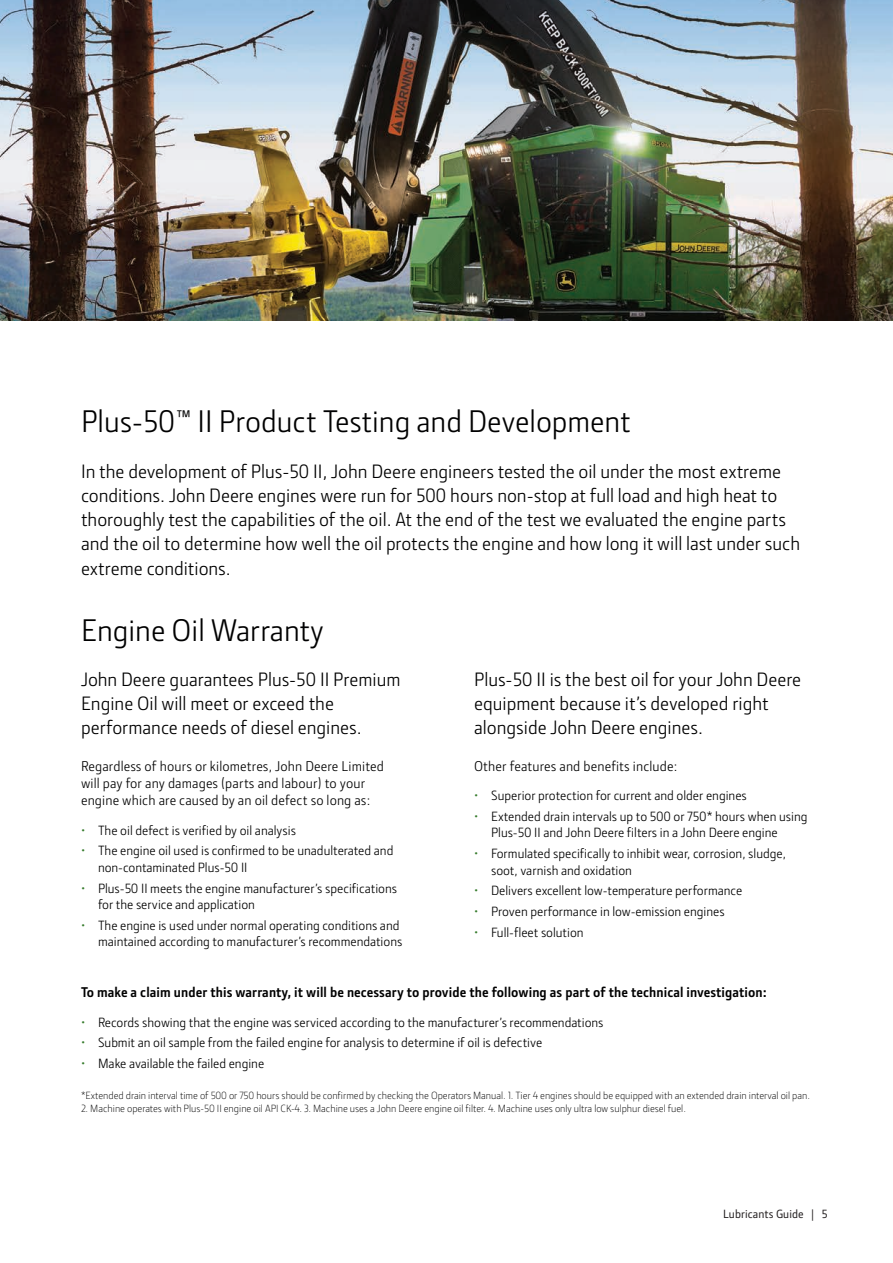
<style>
.page{position:relative;width:893px;height:1263px;background:#fff}
.page>*{position:absolute;margin:0;border:0;box-sizing:border-box;transform-origin:0 0}
.JD_-_21_pt_Headline{font:31.5px "JD Sans Pro";color:#000001}
.JD___Introduction_co{font:19.5px/24px "JD Sans Pro";color:#000001}
.JD3_-_Body_Copy{font:14.25px/17.2px "JD Sans Pro";letter-spacing:.01em;color:#000001}
.JD3_-_Body_Copy-2{font:700 14.25px "JD Sans Pro";letter-spacing:.01em;color:#000001}
.t1{font:13.5px/16.5px "JD Sans Pro";color:#000001}
.t2{font:500 12px "JD Sans Pro";letter-spacing:.01em;color:#231f20}
.t3{font:300 10.5px "JD Sans Pro";color:#000001}
.s1{font-size:15px;color:#357b2b}
</style>
<div class="page">
<img style="left:0;top:0;width:893px;height:320px">
<p class="JD_-_21_pt_Headline" style="left:81px;top:400px;width:551px">Plus-50™ II Product Testing and Development</p>
<p class="JD___Introduction_co" style="left:81px;top:459px;width:721px">In the development of Plus-50 II, John Deere engineers tested the oil under the most extreme conditions. John Deere engines were run for 500 hours non-stop at full load and high heat to thoroughly test the capabilities of the oil. At the end of the test we evaluated the engine parts and the oil to determine how well the oil protects the engine and how long it will last under such extreme conditions.</p>
<p class="JD_-_21_pt_Headline" style="left:81px;top:610px;width:244px">Engine Oil Warranty</p>
<p class="JD___Introduction_co" style="left:81px;top:667px;width:321px">John Deere guarantees Plus-50 II Premium<br>Engine Oil will meet or exceed the performance needs of diesel engines.</p>
<p class="JD3_-_Body_Copy" style="left:81px;top:757px;width:304px">Regardless of hours or kilometres, John Deere Limited will pay for any damages (parts and labour) to your engine which are caused by an oil defect so long as:</p>
<p class="t1" style="left:81px;top:821px;width:217px"><span class="s1">•</span> The oil defect is verified by oil analysis</p>
<p class="t1" style="left:98px;top:842px;width:297px;text-indent:-17px"><span class="s1">•</span> The engine oil used is confirmed to be unadulterated and non-contaminated Plus-50 II</p>
<p class="t1" style="left:98px;top:879px;width:301px;text-indent:-17px"><span class="s1">•</span> Plus-50 II meets the engine manufacturer’s specifications for the service and application</p>
<p class="t1" style="left:81px;top:917px;width:323px;text-align:right"><span class="s1">•</span> The engine is used under normal operating conditions and maintained according to manufacturer’s recommendations</p>
<p class="JD___Introduction_co" style="left:474px;top:667px;width:329px">Plus-50 II is the best oil for your John Deere equipment because it’s developed right alongside John Deere engines.</p>
<p class="JD3_-_Body_Copy" style="left:474px;top:757px;width:205px">Other features and benefits include:</p>
<p class="t1" style="left:474px;top:787px;width:274px"><span class="s1">•</span> Superior protection for current and older engines</p>
<p class="t1" style="left:491px;top:808px;width:318px;text-indent:-17px"><span class="s1">•</span> Extended drain intervals up to 500 or 750* hours when using<br>Plus-50 II and John Deere filters in a John Deere engine</p>
<p class="t1" style="left:491px;top:845px;width:296px;text-indent:-17px"><span class="s1">•</span> Formulated specifically to inhibit wear, corrosion, sludge, soot, varnish and oxidation</p>
<p class="t1" style="left:474px;top:882px;width:270px"><span class="s1">•</span> Delivers excellent low-temperature performance</p>
<p class="t1" style="left:474px;top:903px;width:252px"><span class="s1">•</span> Proven performance in low-emission engines</p>
<p class="t1" style="left:474px;top:924px;width:111px"><span class="s1">•</span> Full-fleet solution</p>
<p class="JD3_-_Body_Copy-2" style="left:81px;top:983px;width:687px">To make a claim under this warranty, it will be necessary to provide the following as part of the technical investigation:</p>
<p class="t1" style="left:81px;top:1013px;width:524px"><span class="s1">•</span> Records showing that the engine was serviced according to the manufacturer’s recommendations</p>
<p class="t1" style="left:81px;top:1034px;width:463px"><span class="s1">•</span> Submit an oil sample from the failed engine for analysis to determine if oil is defective</p>
<p class="t1" style="left:81px;top:1055px;width:185px"><span class="s1">•</span> Make available the failed engine</p>
<p class="t3" style="left:81px;top:1089px;width:731px">*Extended drain interval time of 500 or 750 hours should be confirmed by checking the Operators Manual. 1. Tier 4 engines should be equipped with an extended drain interval oil pan.</p>
<p class="t3" style="left:81px;top:1102px;width:607px">2. Machine operates with Plus-50 II engine oil API CK-4. 3. Machine uses a John Deere engine oil filter. 4. Machine uses only ultra low sulphur diesel fuel.</p>
<p class="t2" style="left:723px;top:1205px;width:106px">Lubricants Guide | 5</p>
</div>
